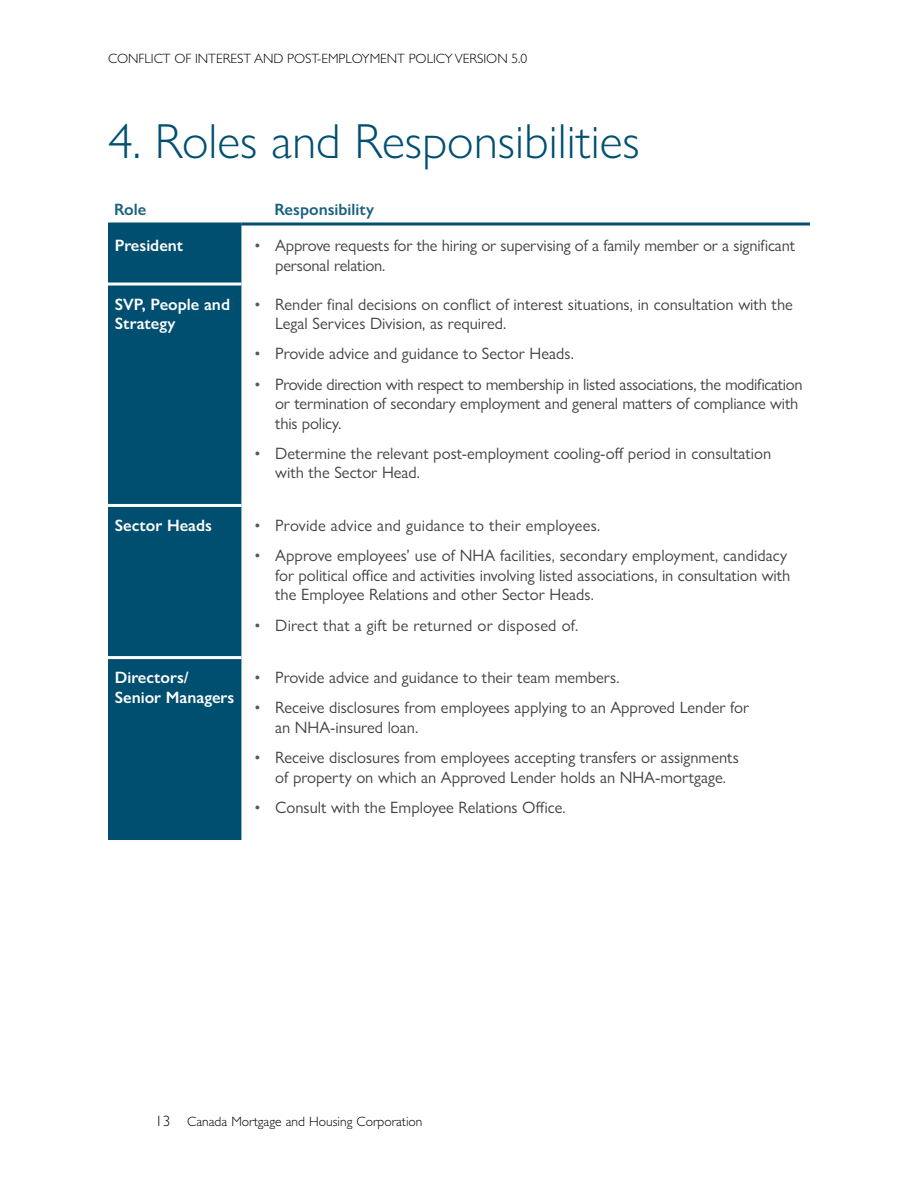
<style>
.page{position:relative;width:918px;height:1188px;background:#fff}
.page>*{position:absolute;margin:0;border:0;box-sizing:border-box;transform-origin:0 0}
.H2_Subhead1{font:300 49.5px "Gill Sans Nova";color:#004f71}
.t1{font:16.5px/19.5px "Gill Sans Nova";color:#414042}
.P_Body{font:600 16.5px/19.5px "Gill Sans Nova";color:#fff}
.P_Body-2{font:600 16.5px "Gill Sans Nova";color:#1a617f}
.t2{font:300 13.5px "Gill Sans Std";color:#000}
.s1{font-size:15px}
</style>
<div class="page">
<div style="left:108px;top:226px;width:133px;height:614px;background:#004f71"></div>
<hr style="left:108px;top:283px;width:133px;height:3px;background:#fff">
<hr style="left:108px;top:504px;width:133px;height:3px;background:#fff">
<hr style="left:108px;top:656px;width:133px;height:3px;background:#fff">
<hr style="left:108px;top:223px;width:133px;height:3px;background:#004f71">
<hr style="left:241px;top:223px;width:569px;height:3px;background:#004f71">
<p class="t2" style="left:108px;top:51px;width:421px">CONFLICT OF INTEREST AND POST-EMPLOYMENT POLICY VERSION 5.0</p>
<h2 class="H2_Subhead1" style="left:108px;top:111px;width:533px">4. Roles and Responsibilities</h2>
<p class="P_Body-2" style="left:114px;top:200px;width:34px">Role</p>
<p class="P_Body-2" style="left:274px;top:200px;width:101px">Responsibility</p>
<p class="P_Body" style="left:115px;top:236px;width:70px">President</p>
<p class="t1" style="left:275px;top:236px;width:522px;text-indent:-20px"><sup>●</sup> Approve requests for the hiring or supervising of a family member or a significant personal relation.</p>
<p class="P_Body" style="left:115px;top:294px;width:117px">SVP, People and<br>Strategy</p>
<p class="t1" style="left:275px;top:294px;width:519px;text-indent:-20px"><sup>●</sup> Render final decisions on conflict of interest situations, in consultation with the<br>Legal Services Division, as required.</p>
<p class="t1" style="left:255px;top:344px;width:320px"><sup>●</sup> Provide advice and guidance to Sector Heads.</p>
<p class="t1" style="left:275px;top:374px;width:529px;text-indent:-20px"><sup>●</sup> Provide direction with respect to membership in listed associations, the modification or termination of secondary employment and general matters of compliance with this policy.</p>
<p class="t1" style="left:275px;top:443px;width:498px;text-indent:-20px"><sup>●</sup> Determine the relevant post-employment cooling-off period in consultation with the Sector Head.</p>
<p class="P_Body" style="left:115px;top:516px;width:99px">Sector Heads</p>
<p class="t1" style="left:255px;top:515px;width:347px"><sup>●</sup> Provide advice and guidance to their employees.</p>
<p class="t1" style="left:275px;top:546px;width:517px;text-indent:-20px"><sup>●</sup> Approve employees’ use of NHA facilities, secondary employment, candidacy for political office and activities involving listed associations, in consultation with the Employee Relations and other Sector Heads.</p>
<p class="t1" style="left:255px;top:615px;width:325px"><sup>●</sup> Direct that a gift be returned or disposed of.</p>
<p class="P_Body" style="left:115px;top:668px;width:121px">Directors/<br>Senior Managers</p>
<p class="t1" style="left:255px;top:668px;width:366px"><sup>●</sup> Provide advice and guidance to their team members.</p>
<p class="t1" style="left:275px;top:698px;width:476px;text-indent:-20px"><sup>●</sup> Receive disclosures from employees applying to an Approved Lender for an NHA-insured loan.</p>
<p class="t1" style="left:255px;top:748px;width:485px;text-align:center"><sup>●</sup> Receive disclosures from employees accepting transfers or assignments of property on which an Approved Lender holds an NHA-mortgage.</p>
<p class="t1" style="left:255px;top:797px;width:312px"><sup>●</sup> Consult with the Employee Relations Office.</p>
<p class="t2" style="left:155px;top:1114px;width:269px"><span class="s1">13</span> Canada Mortgage and Housing Corporation</p>
</div>
